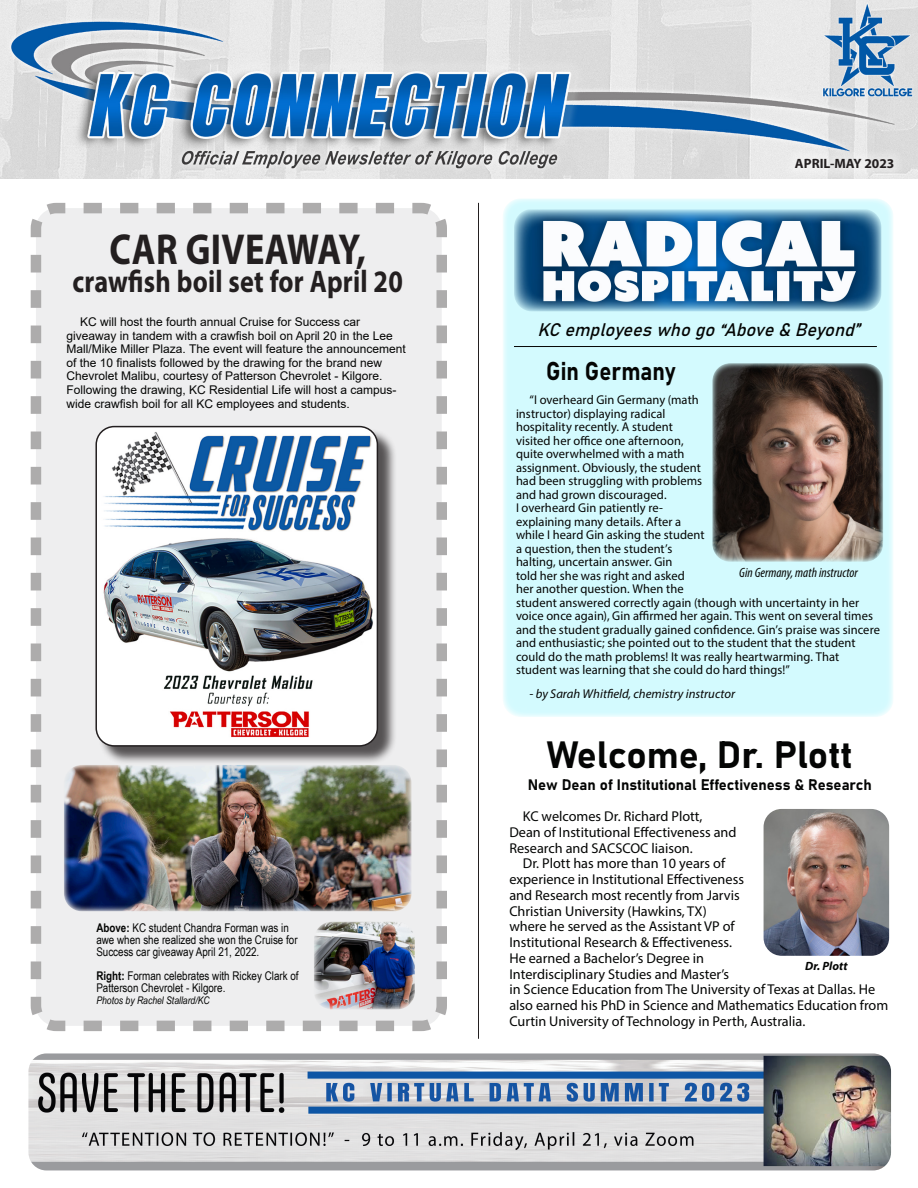
<style>
.page{position:relative;width:918px;height:1188px;background:#fff}
.page>*{position:absolute;margin:0;border:0;box-sizing:border-box;transform-origin:0 0}
.t1{font:700 43.5px "Myriad Pro";letter-spacing:.01em;color:#231f20;scale:.84 1}
.t2{font:37.5px "Bahnschrift";color:#040504}
.t3{font:700 31.35px "Myriad Pro";letter-spacing:.01em;color:#231f20;scale:.84 1}
.t4{font:25.5px "Bahnschrift";color:#040504;scale:.88 1}
.t5{font:italic 18px "Bahnschrift";color:#040504}
.t6{font:15px "Bahnschrift";color:#040504}
.t7{font:14.25px/15.8px "Myriad Pro";color:#040504}
.t8{font:italic condensed 13.5px "Myriad Pro";color:#040504}
.t9{font:700 13.5px "Myriad Pro";color:#231f20}
.t10{font:12.75px/13.5px "Myriad Pro";letter-spacing:.005em;color:#040504}
.t11{font:italic 12.75px "Myriad Pro";color:#040504}
.t12{font:12px/13.6px "Arial";color:#040504}
.t13{font:12px/12px "Arial Narrow";color:#040504}
.t14{font:italic 700 12px "Myriad Pro";color:#040504}
.t15{font:italic 10.5px "Arial Narrow";color:#040504}
.s1{font-weight:700}
</style>
<div class="page">
<div style="left:503px;top:198px;width:391px;height:519px;background:#d3fafe;border-radius:18px"></div>
<img style="left:514px;top:209px;width:367px;height:102px">
<hr style="left:514px;top:346px;width:363px;height:1px;background:#050606">
<img style="left:0;top:0;width:918px;height:178px">
<div style="left:785px;top:148px;width:119px;height:31px;background:#e9e9e9"></div>
<img style="left:764px;top:809px;width:125px;height:147px">
<img style="left:712px;top:363px;width:171px;height:199px">
<hr style="left:478px;top:203px;width:1px;height:836px;background:#231f20">
<img style="left:28px;top:1053px;width:863px;height:117px">
<svg style="left:30px;top:202px;width:417px;height:830px;background:#eae9ea"></svg>
<img style="left:64px;top:765px;width:348px;height:146px">
<div style="left:98px;top:428px;width:299px;height:337px;background:#231f20;opacity:.75"></div>
<img style="left:96px;top:428px;width:281px;height:316px">
<div style="left:95px;top:426px;width:283px;height:321px;border:2px solid #231f20;border-radius:18px"></div>
<img style="left:314px;top:922px;width:101px;height:88px">
<p class="t1" style="left:109px;top:221px;width:307px">CAR GIVEAWAY,</p>
<p class="t3" style="left:72px;top:261px;width:395px">crawfish boil set for April 20</p>
<p class="t12" style="left:67px;top:315px;width:341px;text-indent:14px">KC will host the fourth annual Cruise for Success car giveaway in tandem with a crawfish boil on April 20 in the Lee Mall/Mike Miller Plaza. The event will feature the announcement of the 10 finalists followed by the drawing for the brand new Chevrolet Malibu, courtesy of Patterson Chevrolet - Kilgore.<br>Following the drawing, KC Residential Life will host a campus&shy;wide crawfish boil for all KC employees and students.</p>
<p class="t13" style="left:96px;top:921px;width:203px"><span class="s1">Above:</span> KC student Chandra Forman was in awe when she realized she won the Cruise for<br>Success car giveaway April 21, 2022.</p>
<p class="t13" style="left:96px;top:969px;width:204px"><span class="s1">Right:</span> Forman celebrates with Rickey Clark of<br>Patterson Chevrolet - Kilgore.</p>
<p class="t15" style="left:96px;top:993px;width:115px">Photos by Rachel Stallard/KC</p>
<p class="t9" style="left:795px;top:155px;width:101px">APRIL-MAY 2023</p>
<p class="t5" style="left:538px;top:316px;width:330px">KCemployeeswhogo“Above&amp; Beyond”</p>
<p class="t4" style="left:546px;top:352px;width:149px">Gin Germany</p>
<p class="t10" style="left:516px;top:393px;width:366px;text-indent:14px">“I overheard Gin Germany (math<br>instructor) displaying radical<br>hospitality recently. A student<br>visited her office one afternoon,<br>quite overwhelmed with a math<br>assignment. Obviously, the student<br>had been struggling with problems<br>and had grown discouraged.<br>I overheard Gin patiently re-<br>explaining many details. After a<br>while I heard Gin asking the student<br>a question, then the student’s<br>halting, uncertain answer. Gin<br>told her she was right and asked<br>her another question. When the<br>student answered correctly again (though with uncertainty in her voice once again), Gin affirmed her again. This went on several times and the student gradually gained confidence. Gin’s praise was sincere and enthusiastic; she pointed out to the student that the student could do the math problems! It was really heartwarming. That student was learning that she could do hard things!”</p>
<p class="t11" style="left:530px;top:686px;width:207px">- by Sarah Whitfield, chemistry instructor</p>
<p class="t8" style="left:739px;top:565px;width:120px">Gin Germany, math instructor</p>
<p class="t2" style="left:547px;top:726px;width:308px">Welcome, Dr. Plott</p>
<p class="t6" style="left:528px;top:774px;width:345px">New Dean of Institutional Effectiveness &amp; Research</p>
<p class="t7" style="left:509px;top:808px;width:229px;text-indent:14px">KC welcomes Dr. Richard Plott,<br>Dean of Institutional Effectiveness and<br>Research and SACSCOC liaison.</p>
<p class="t7" style="left:509px;top:856px;width:380px;text-indent:14px">Dr. Plott has more than 10 years of<br>experience in Institutional Effectiveness<br>and Research most recently from Jarvis<br>Christian University (Hawkins, TX)<br>where he served as the Assistant VP of<br>Institutional Research &amp; Effectiveness.<br>He earned a Bachelor’s Degree in<br>Interdisciplinary Studies and Master’s<br>in Science Education from The University of Texas at Dallas. He also earned his PhD in Science and Mathematics Education from Curtin University of Technology in Perth, Australia.</p>
<p class="t14" style="left:805px;top:958px;width:44px">Dr. Plott</p>
</div>
